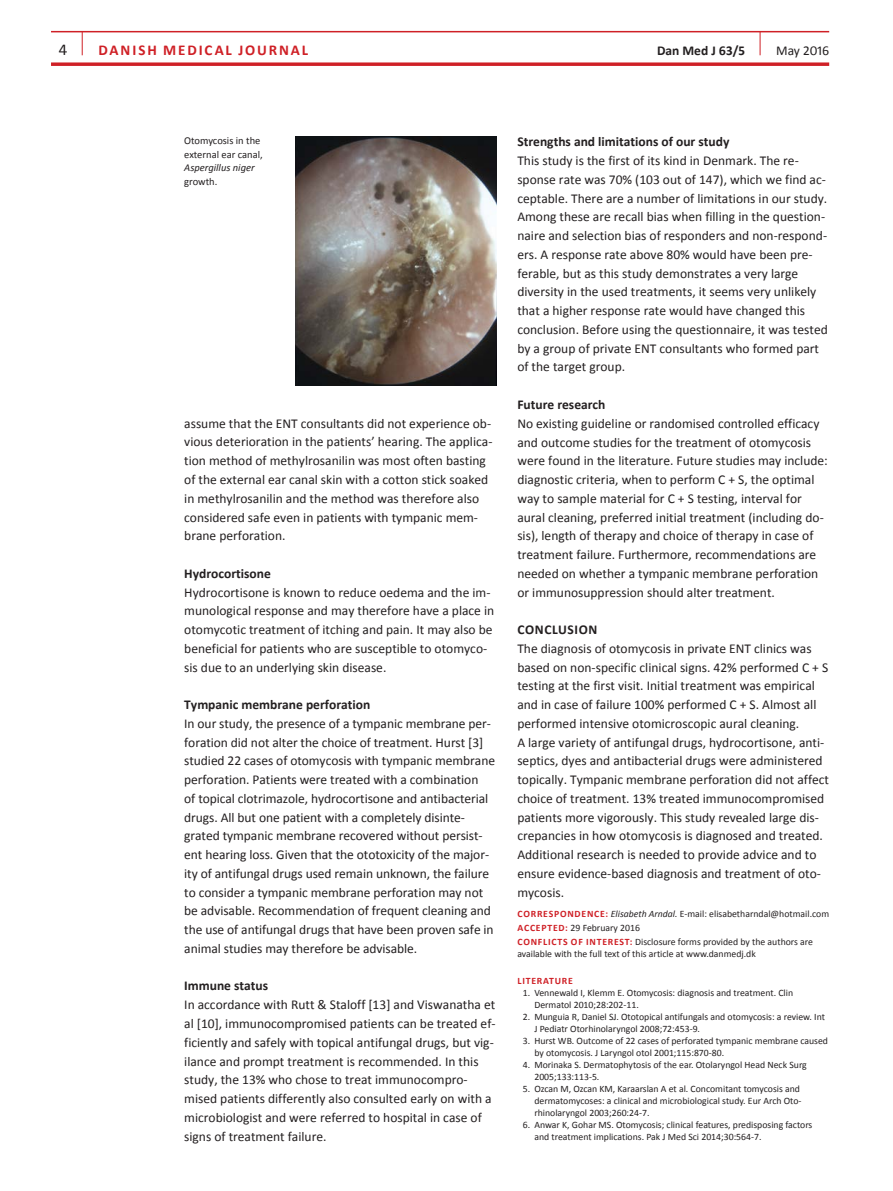
<style>
.page{position:relative;width:893px;height:1191px;background:#fff}
.page>*{position:absolute;margin:0;border:0;box-sizing:border-box;transform-origin:0 0}
.t1{font:16.5px "Calibri";color:#231f20}
.t2{font:700 15px "Calibri";letter-spacing:.125em;color:#cf2026}
.t3{font:13.5px/18.8px "Calibri";color:#231f20}
.t4{font:700 13.5px "Calibri";color:#231f20}
.t5{font:10.5px/13.5px "Calibri";color:#231f20}
.t6{font:italic 10.5px "Calibri";color:#231f20}
.t7{font:9.75px/12px "Calibri";color:#231f20}
.t8{font:700 9.75px "Calibri";letter-spacing:.08em;color:#cf2026}
.s1{font-weight:700;color:#cf2026}
.s2{font-style:italic}
</style>
<div class="page">
<hr style="left:51px;top:31px;width:778px;height:1px;background:#cf2026">
<svg style="left:51px;top:62px;width:778px;height:4px;background:#d53d43"></svg>
<svg style="left:82px;top:32px;width:1px;height:23px"></svg>
<svg style="left:760px;top:32px;width:1px;height:23px"></svg>
<img style="left:295px;top:136px;width:201px;height:249px">
<p class="t1" style="left:59px;top:39px;width:10px">4</p>
<p class="t2" style="left:99px;top:41px;width:191px">danish mEdical JOURNAL</p>
<p class="t4" style="left:657px;top:42px;width:90px">Dan Med J 63/5</p>
<p class="t3" style="left:776px;top:41px;width:55px">May 2016</p>
<p class="t5" style="left:184px;top:134px;width:80px">Otomycosis in the external ear canal,</p>
<p class="t6" style="left:184px;top:161px;width:72px">Aspergillus niger</p>
<p class="t5" style="left:184px;top:174px;width:35px">growth.</p>
<p class="t3" style="left:184px;top:414px;width:310px">assume that the ENT consultants did not experience ob&shy;vious deterioration in the patients’ hearing. The applica&shy;tion method of methylrosanilin was most often basting of the external ear canal skin with a cotton stick soaked in methylrosanilin and the method was therefore also considered safe even in patients with tympanic mem&shy;brane perforation.</p>
<p class="t4" style="left:184px;top:564px;width:88px">Hydrocortisone</p>
<p class="t3" style="left:184px;top:583px;width:311px">Hydrocortisone is known to reduce oedema and the im&shy;munological response and may therefore have a place in otomycotic treatment of itching and pain. It may also be beneficial for patients who are susceptible to otomyco&shy;sis due to an underlying skin disease.</p>
<p class="t4" style="left:184px;top:696px;width:188px">Tympanic membrane perforation</p>
<p class="t3" style="left:184px;top:714px;width:312px">In our study, the presence of a tympanic membrane per&shy;foration did not alter the choice of treatment. Hurst [3] studied 22 cases of otomycosis with tympanic membrane perforation. Patients were treated with a combination<br>of topical clotrimazole, hydrocortisone and antibacterial drugs. All but one patient with a completely disinte&shy;grated tympanic membrane recovered without persist&shy;ent hearing loss. Given that the ototoxicity of the major&shy;ity of antifungal drugs used remain unknown, the failure to consider a tympanic membrane perforation may not be advisable. Recommendation of frequent cleaning and the use of antifungal drugs that have been proven safe in animal studies may therefore be advisable.</p>
<p class="t4" style="left:184px;top:977px;width:85px">Immune status</p>
<p class="t3" style="left:184px;top:995px;width:313px">In accordance with Rutt &amp; Staloff [13] and Viswanatha et al [10], immunocompromised patients can be treated ef&shy;ficiently and safely with topical antifungal drugs, but vig&shy;ilance and prompt treatment is recommended. In this study, the 13% who chose to treat immunocompro&shy;mised patients differently also consulted early on with a microbiologist and were referred to hospital in case of signs of treatment failure.</p>
<p class="t4" style="left:517px;top:133px;width:214px">Strengths and limitations of our study</p>
<p class="t3" style="left:517px;top:151px;width:312px">This study is the first of its kind in Denmark. The re&shy;sponse rate was 70% (103 out of 147), which we find ac&shy;ceptable. There are a number of limitations in our study.<br>Among these are recall bias when filling in the question&shy;naire and selection bias of responders and non-respond&shy;ers. A response rate above 80% would have been pre&shy;ferable, but as this study demonstrates a very large diversity in the used treatments, it seems very unlikely that a higher response rate would have changed this conclusion. Before using the questionnaire, it was tested by a group of private ENT consultants who formed part of the target group.</p>
<p class="t4" style="left:517px;top:396px;width:90px">Future research</p>
<p class="t3" style="left:517px;top:414px;width:312px">No existing guideline or randomised controlled efficacy and outcome studies for the treatment of otomycosis were found in the literature. Future studies may include: diagnostic criteria, when to perform C + S, the optimal way to sample material for C + S testing, interval for aural cleaning, preferred initial treatment (including do&shy;sis), length of therapy and choice of therapy in case of treatment failure. Furthermore, recommendations are needed on whether a tympanic membrane perforation or immunosuppression should alter treatment.</p>
<p class="t4" style="left:518px;top:621px;width:79px">CONCLUSION</p>
<p class="t3" style="left:517px;top:639px;width:313px">The diagnosis of otomycosis in private ENT clinics was based on non-specific clinical signs. 42% performed C + S testing at the first visit. Initial treatment was empirical and in case of failure 100% performed C + S. Almost all performed intensive otomicroscopic aural cleaning.<br>A large variety of antifungal drugs, hydrocortisone, anti&shy;septics, dyes and antibacterial drugs were administered topically. Tympanic membrane perforation did not affect choice of treatment. 13% treated immunocompromised patients more vigorously. This study revealed large dis&shy;crepancies in how otomycosis is diagnosed and treated.<br>Additional research is needed to provide advice and to ensure evidence-based diagnosis and treatment of oto&shy;mycosis.</p>
<p class="t7" style="left:518px;top:907px;width:313px;line-height:14.1px"><span class="s1">CORRESPOND ENC E:</span> <span class="s2">Elisabeth Arndal.</span> E-mail: elisabetharndal@hotmail.com<br><span class="s1">ACC</span></p>
<p class="t7" style="left:518px;top:921px;width:297px;line-height:14.1px;text-indent:18px"><span class="s1">EPTED :</span> 29 February 2016<br><span class="s1">CON FLICTS OF IN TEREST:</span> Disclosure forms provided by the authors are</p>
<p class="t7" style="left:517px;top:948px;width:240px">available with the full text of this article at www.danmedj.dk</p>
<p class="t8" style="left:518px;top:975px;width:57px">LITERATURE</p>
<p class="t7" style="left:534px;top:987px;width:260px;text-indent:-12px">1. Vennewald I, Klemm E. Otomycosis: diagnosis and treatment. Clin<br>Dermatol 2010;28:202-11.</p>
<p class="t7" style="left:534px;top:1011px;width:292px;text-indent:-12px">2. Munguia R, Daniel SJ. Ototopical antifungals and otomycosis: a review. Int<br>J Pediatr Otorhinolaryngol 2008;72:453-9.</p>
<p class="t7" style="left:534px;top:1035px;width:295px;text-indent:-12px">3. Hurst WB. Outcome of 22 cases of perforated tympanic membrane caused by otomycosis. J Laryngol otol 2001;115:870-80.</p>
<p class="t7" style="left:534px;top:1059px;width:274px;text-indent:-12px">4. Morinaka S. Dermatophytosis of the ear. Otolaryngol Head Neck Surg<br>2005;133:113-5.</p>
<p class="t7" style="left:534px;top:1083px;width:268px;text-align:justify;text-indent:-12px">5. Ozcan M, Ozcan KM, Karaarslan A et al. Concomitant tomycosis and dermatomycoses: a clinical and microbiological study. Eur Arch Oto&shy;rhinolaryngol 2003;260:24-7.</p>
<p class="t7" style="left:534px;top:1119px;width:280px;text-indent:-12px">6. Anwar K, Gohar MS. Otomycosis; clinical features, predisposing factors and treatment implications. Pak J Med Sci 2014;30:564-7.</p>
</div>
